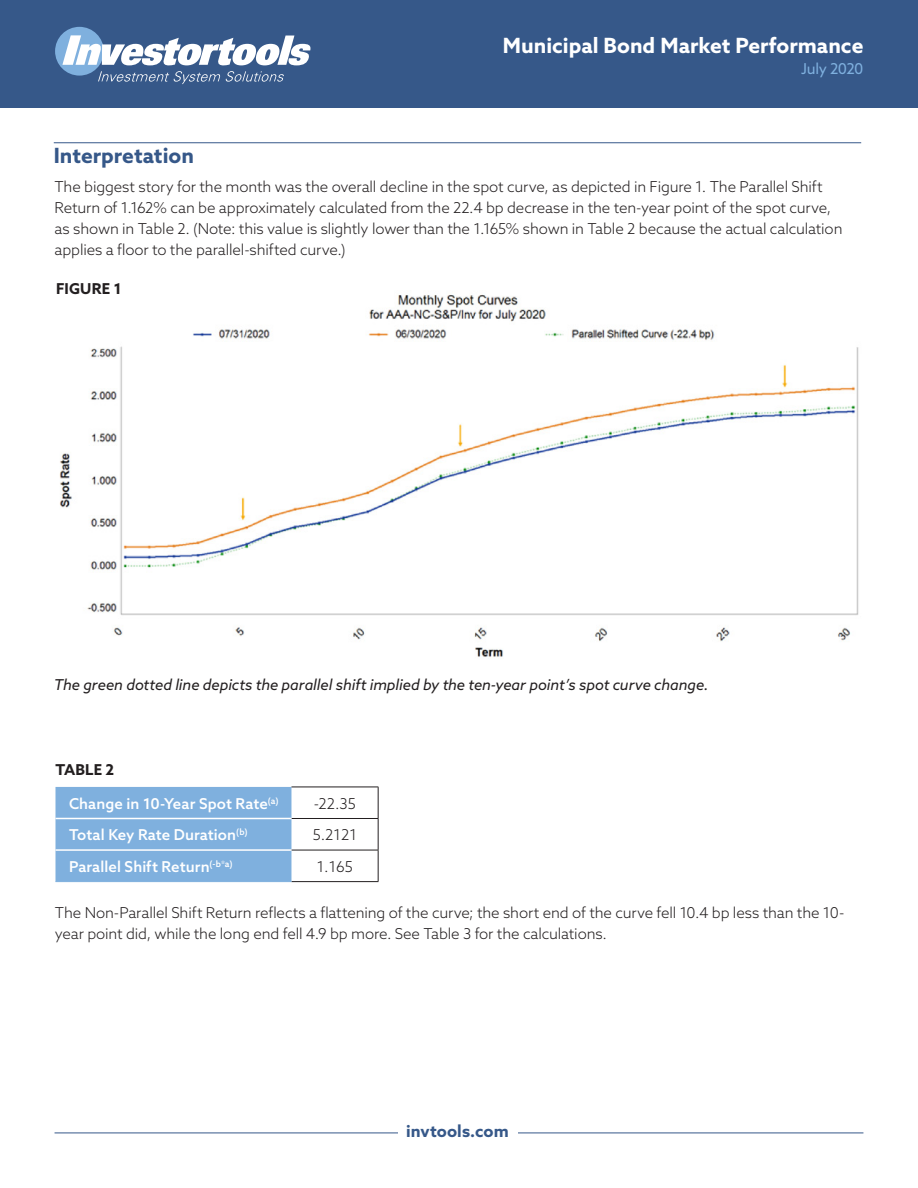
<style>
.page{position:relative;width:918px;height:1188px;background:#fff}
.page>*{position:absolute;margin:0;border:0;box-sizing:border-box;transform-origin:0 0}
.t1{font:700 21px "Azo Sans";color:#fff}
.t2{font:700 21px "Azo Sans";color:#365889}
.t3{font:700 16.5px "Azo Sans";letter-spacing:.005em;color:#365889}
.Text_Subsequent{font:300 15px/21px "Azo Sans";letter-spacing:-.01em;color:#231f20}
.Text_Subsequent-2{font:italic 15px "Azo Sans";letter-spacing:-.005em;color:#231f20}
.t4{font:500 15px "Azo Sans";letter-spacing:.005em;color:#fff}
.Text{font:700 15px "Azo Sans";letter-spacing:.01em;color:#231f20}
.t5{font:15px "Azo Sans";letter-spacing:-.03em;color:#7fb0de}
</style>
<div class="page">
<img style="left:59px;top:294px;width:800px;height:364px">
<div style="left:0;top:0;width:918px;height:108px;background:#365889"></div>
<div style="left:55px;top:27px;width:49px;height:49px;background:#7fb0de;border-radius:50%"></div>
<svg style="left:62px;top:35px;width:248px;height:30px"></svg>
<svg style="left:98px;top:71px;width:186px;height:13px"></svg>
<hr style="left:55px;top:1133px;width:808px;height:1px;background:#365889">
<div style="left:398px;top:1124px;width:119px;height:64px;background:#fff"></div>
<div style="left:56px;top:787px;width:235px;height:94px;background:#7fb0de"></div>
<hr style="left:378px;top:787px;width:1px;height:31px;background:#231f20">
<hr style="left:291px;top:818px;width:87px;height:1px;background:#231f20">
<hr style="left:378px;top:819px;width:1px;height:31px;background:#231f20">
<hr style="left:291px;top:850px;width:87px;height:1px;background:#231f20">
<hr style="left:378px;top:850px;width:1px;height:31px;background:#231f20">
<hr style="left:291px;top:881px;width:87px;height:1px;background:#231f20">
<hr style="left:56px;top:818px;width:235px;height:1px;background:#fff">
<hr style="left:56px;top:849px;width:235px;height:2px;background:#fff">
<hr style="left:56px;top:881px;width:235px;height:1px;background:#7fb0de">
<hr style="left:291px;top:787px;width:87px;height:1px;background:#231f20">
<hr style="left:54px;top:142px;width:807px;height:1px;background:#365889">
<p class="t2" style="left:54px;top:142px;width:142px">Interpretation</p>
<p class="t1" style="left:503px;top:31px;width:362px">Municipal Bond Market Performance</p>
<p class="t5" style="left:801px;top:59px;width:64px">July 2020</p>
<p class="Text_Subsequent" style="left:55px;top:176px;width:790px">The biggest story for the month was the overall decline in the spot curve, as depicted in Figure 1. The Parallel Shift Return of 1.162% can be approximately calculated from the 22.4 bp decrease in the ten-year point of the spot curve, as shown in Table 2. (Note: this value is slightly lower than the 1.165% shown in Table 2 because the actual calculation applies a floor to the parallel-shifted curve.)</p>
<p class="Text" style="left:56px;top:279px;width:67px">FIGURE 1</p>
<p class="Text_Subsequent-2" style="left:54px;top:675px;width:656px">The green dotted line depicts the parallel shift implied by the ten-year point’s spot curve change.</p>
<p class="Text" style="left:56px;top:759px;width:60px">TABLE 2</p>
<p class="t4" style="left:69px;top:793px;width:211px">Change in 10-Year Spot Rate<sup>(a)</sup></p>
<p class="Text_Subsequent" style="left:314px;top:792px;width:43px">-22.35</p>
<p class="t4" style="left:69px;top:825px;width:180px">Total Key Rate Duration<sup>(b)</sup></p>
<p class="Text_Subsequent" style="left:313px;top:824px;width:46px">5.2121</p>
<p class="t4" style="left:69px;top:856px;width:165px">Parallel Shift Return<sup>(-b*a)</sup></p>
<p class="Text_Subsequent" style="left:317px;top:856px;width:38px">1.165</p>
<p class="Text_Subsequent" style="left:55px;top:902px;width:791px">The Non-Parallel Shift Return reflects a flattening of the curve; the short end of the curve fell 10.4 bp less than the 10- year point did, while the long end fell 4.9 bp more. See Table 3 for the calculations.</p>
<p class="t3" style="left:406px;top:1120px;width:104px">invtools.com</p>
</div>
